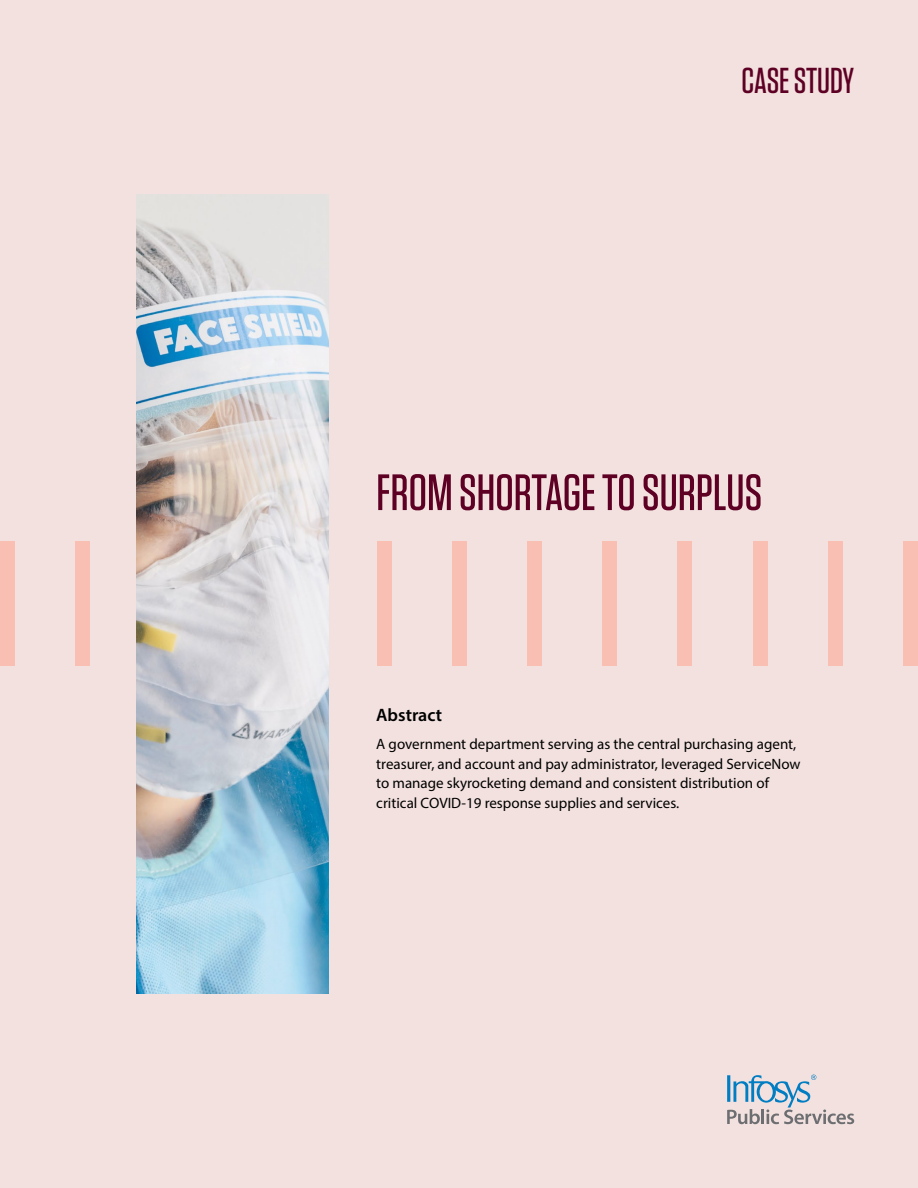
<style>
.page{position:relative;width:918px;height:1188px;background:#f2e1de}
.page>*{position:absolute;margin:0;border:0;box-sizing:border-box;transform-origin:0 0}
.t1{font:500 51px "Tungsten";color:#5d0024}
.t2{font:500 36px "Tungsten";letter-spacing:-.005em;color:#5d0024}
.t3{font:600 18px "Myriad Pro";color:#000}
.t4{font:15px/19.5px "Myriad Pro";color:#000}
</style>
<div class="page">
<div style="left:0;top:541px;width:15px;height:125px;background:#fabfb3"></div>
<div style="left:75px;top:541px;width:15px;height:125px;background:#fabfb3"></div>
<div style="left:828px;top:541px;width:15px;height:125px;background:#fabfb3"></div>
<div style="left:753px;top:541px;width:15px;height:125px;background:#fabfb3"></div>
<div style="left:527px;top:541px;width:15px;height:125px;background:#fabfb3"></div>
<div style="left:452px;top:541px;width:15px;height:125px;background:#fabfb3"></div>
<div style="left:677px;top:541px;width:15px;height:125px;background:#fabfb3"></div>
<div style="left:602px;top:541px;width:15px;height:125px;background:#fabfb3"></div>
<div style="left:377px;top:541px;width:15px;height:125px;background:#fabfb3"></div>
<div style="left:903px;top:541px;width:15px;height:125px;background:#fabfb3"></div>
<svg style="left:727px;top:1075px;width:127px;height:49px"></svg>
<img style="left:136px;top:194px;width:192px;height:800px">
<h2 class="t2" style="left:742px;top:61px;width:114px">CASE STUDY</h2>
<h1 class="t1" style="left:376px;top:466px;width:387px">FROM SHORTAGE TO SURPLUS</h1>
<p class="t3" style="left:376px;top:704px;width:67px">Abstract</p>
<p class="t4" style="left:376px;top:734px;width:426px">A government department serving as the central purchasing agent, treasurer, and account and pay administrator, leveraged ServiceNow to manage skyrocketing demand and consistent distribution of critical COVID-19 response supplies and services.</p>
</div>
